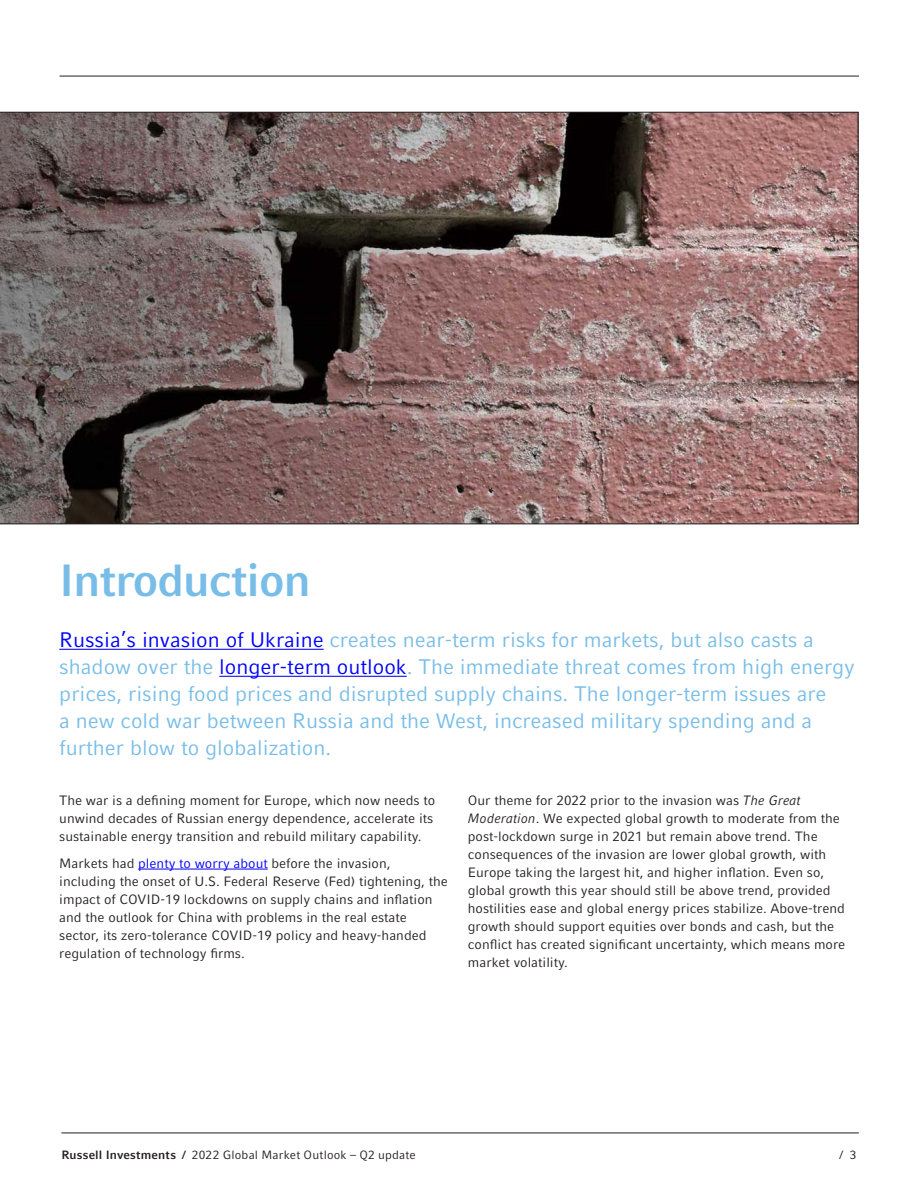
<style>
.page{position:relative;width:918px;height:1188px;background:#fff}
.page>*{position:absolute;margin:0;border:0;box-sizing:border-box;transform-origin:0 0}
.t1{font:700 45px "Compatil Fact LT Pro";letter-spacing:-.02em;color:#78bde8}
.t2{font:21px/27px "Compatil Fact LT Pro";color:#78bde8}
.t3{font:13.5px/18px "Compatil Fact LT Pro";color:#231f20}
.t4{font:12px "Compatil Fact LT Pro";letter-spacing:.02em;color:#231f20}
.s1{color:#00f}
.s2{font-style:italic}
.s3{font-weight:700}
</style>
<div class="page">
<svg style="left:0;top:112px;width:858px;height:412px;background:#7f6664"></svg>
<hr style="left:59px;top:649px;width:265px;height:1px;background:#00f">
<hr style="left:219px;top:676px;width:188px;height:1px;background:#00f">
<hr style="left:138px;top:869px;width:130px;height:1px;background:#00f">
<hr style="left:61px;top:1133px;width:798px;height:1px;background:#231f20">
<hr style="left:60px;top:76px;width:799px;height:1px;background:#231f20">
<h1 class="t1" style="left:59px;top:554px;width:253px">Introduction</h1>
<p class="t2" style="left:59px;top:626px;width:797px"><span class="s1">Russia’s invasion of Ukraine</span> creates near-term risks for markets, but also casts a shadow over the <span class="s1">longer-term outlook</span>. The immediate threat comes from high energy prices, rising food prices and disrupted supply chains. The longer-term issues are<br>a new cold war between Russia and the West, increased military spending and a further blow to globalization.</p>
<p class="t3" style="left:59px;top:792px;width:377px">The war is a defining moment for Europe, which now needs to unwind decades of Russian energy dependence, accelerate its sustainable energy transition and rebuild military capability.</p>
<p class="t3" style="left:59px;top:854px;width:390px">Markets had <span class="s1">plenty to worry about</span> before the invasion, including the onset of U.S. Federal Reserve (Fed) tightening, the impact of COVID-19 lockdowns on supply chains and inflation and the outlook for China with problems in the real estate sector, its zero-tolerance COVID-19 policy and heavy-handed regulation of technology firms.</p>
<p class="t3" style="left:468px;top:792px;width:379px">Our theme for 2022 prior to the invasion was <span class="s2">The Great Moderation</span>. We expected global growth to moderate from the post-lockdown surge in 2021 but remain above trend. The consequences of the invasion are lower global growth, with Europe taking the largest hit, and higher inflation. Even so, global growth this year should still be above trend, provided hostilities ease and global energy prices stabilize. Above-trend growth should support equities over bonds and cash, but the conflict has created significant uncertainty, which means more market volatility.</p>
<p class="t4" style="left:61px;top:1148px;width:356px"><span class="s3">Russell Investments /</span> 2022 Global Market Outlook – Q2 update</p>
<p class="t4" style="left:840px;top:1148px;width:19px">/ 3</p>
</div>
